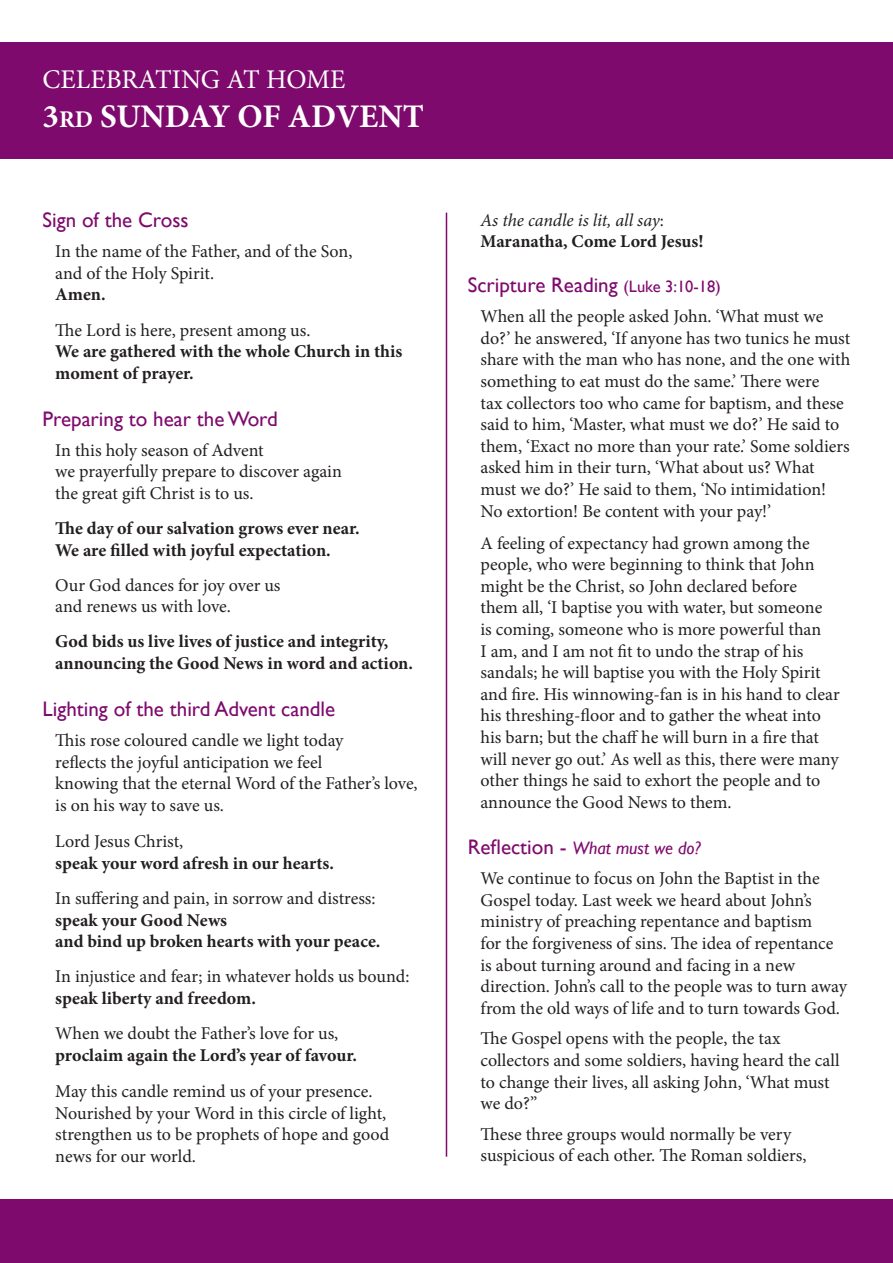
<style>
.page{position:relative;width:893px;height:1263px;background:#fff}
.page>*{position:absolute;margin:0;border:0;box-sizing:border-box;transform-origin:0 0}
.Reverse_Subhead{font:700 33px "Minion Pro";color:#fff}
.Reverse_Heading{font:27px "Minion Pro";color:#fff}
.Small_Heads{font:21px "Gill Sans";color:#7e0a6d}
.Indented_basic{font:18px/21.6px "Minion Pro";letter-spacing:-.005em;color:#231f20}
.Indented_basic-2{font:700 18px/21.6px "Minion Pro";color:#231f20}
.Indented_basic-3{font:italic 18px "Minion Pro";letter-spacing:-.005em;color:#231f20}
.Small_Heads-2{font:italic 18px "Gill Sans";color:#7e0a6d}
.s1{font-size:24px}
.s2{font-style:normal}
.s3{font-size:16.5px}
.s4{font-style:normal;font-size:21px}
</style>
<div class="page">
<div style="left:0;top:43px;width:893px;height:116px;background:#7e0a6d"></div>
<hr style="left:446px;top:213px;width:1px;height:944px;background:#7e0a6d">
<div style="left:0;top:1199px;width:893px;height:64px;background:#7e0a6d"></div>
<p class="Reverse_Heading" style="left:43px;top:61px;width:305px">CELEBRATING AT HOME</p>
<p class="Reverse_Subhead" style="left:43px;top:93px;width:383px">3<span class="s1">RD</span> SUNDAY OF ADVENT</p>
<p class="Small_Heads" style="left:43px;top:208px;width:148px">Sign of the Cross</p>
<p class="Indented_basic" style="left:55px;top:241px;width:299px">In the name of the Father, and of the Son,</p>
<p class="Indented_basic" style="left:55px;top:262px;width:160px">and of the Holy Spirit.</p>
<p class="Indented_basic-2" style="left:55px;top:284px;width:52px">Amen.</p>
<p class="Indented_basic" style="left:55px;top:319px;width:257px">The Lord is here, present among us.</p>
<p class="Indented_basic-2" style="left:55px;top:340px;width:349px">We are gathered with the whole Church in this moment of prayer.</p>
<p class="Small_Heads" style="left:43px;top:406px;width:237px">Preparing to hear the Word</p>
<p class="Indented_basic" style="left:55px;top:439px;width:210px">In this holy season of Advent</p>
<p class="Indented_basic" style="left:55px;top:461px;width:288px">we prayerfully prepare to discover again</p>
<p class="Indented_basic" style="left:55px;top:482px;width:200px">the great gift Christ is to us.</p>
<p class="Indented_basic-2" style="left:55px;top:517px;width:306px">The day of our salvation grows ever near.</p>
<p class="Indented_basic-2" style="left:55px;top:539px;width:277px">We are filled with joyful expectation.</p>
<p class="Indented_basic" style="left:55px;top:574px;width:227px">Our God dances for joy over us</p>
<p class="Indented_basic" style="left:55px;top:596px;width:177px">and renews us with love.</p>
<p class="Indented_basic-2" style="left:55px;top:631px;width:334px">God bids us live lives of justice and integrity,</p>
<p class="Indented_basic-2" style="left:55px;top:652px;width:359px">announcing the Good News in word and action.</p>
<p class="Small_Heads" style="left:43px;top:696px;width:294px">Lighting of the third Advent candle</p>
<p class="Indented_basic" style="left:55px;top:729px;width:290px">This rose coloured candle we light today</p>
<p class="Indented_basic" style="left:55px;top:751px;width:269px">reflects the joyful anticipation we feel</p>
<p class="Indented_basic" style="left:55px;top:773px;width:364px">knowing that the eternal Word of the Father’s love,</p>
<p class="Indented_basic" style="left:55px;top:794px;width:170px">is on his way to save us.</p>
<p class="Indented_basic" style="left:55px;top:831px;width:130px">Lord Jesus Christ,</p>
<p class="Indented_basic-2" style="left:55px;top:852px;width:280px">speak your word afresh in our hearts.</p>
<p class="Indented_basic" style="left:55px;top:887px;width:322px">In suffering and pain, in sorrow and distress:</p>
<p class="Indented_basic-2" style="left:55px;top:909px;width:173px">speak your Good News</p>
<p class="Indented_basic-2" style="left:55px;top:930px;width:327px">and bind up broken hearts with your peace.</p>
<p class="Indented_basic" style="left:55px;top:966px;width:356px">In injustice and fear; in whatever holds us bound:</p>
<p class="Indented_basic-2" style="left:55px;top:987px;width:202px">speak liberty and freedom.</p>
<p class="Indented_basic" style="left:55px;top:1022px;width:285px">When we doubt the Father’s love for us,</p>
<p class="Indented_basic-2" style="left:55px;top:1044px;width:303px">proclaim again the Lord’s year of favour.</p>
<p class="Indented_basic" style="left:55px;top:1081px;width:319px">May this candle remind us of your presence.</p>
<p class="Indented_basic" style="left:55px;top:1102px;width:333px">Nourished by your Word in this circle of light,</p>
<p class="Indented_basic" style="left:55px;top:1124px;width:336px">strengthen us to be prophets of hope and good news for our world.</p>
<p class="Indented_basic-3" style="left:480px;top:208px;width:185px">As the candle is lit, all say<span class="s2">:</span></p>
<p class="Indented_basic-2" style="left:480px;top:231px;width:225px">Maranatha, Come Lord Jesus!</p>
<p class="Small_Heads" style="left:468px;top:273px;width:254px">Scripture Reading <span class="s3">(Luke 3:10-18)</span></p>
<p class="Indented_basic" style="left:480px;top:306px;width:371px">When all the people asked John. ‘What must we do?’ he answered, ‘If anyone has two tunics he must share with the man who has none, and the one with something to eat must do the same.’ There were<br>tax collectors too who came for baptism, and these said to him, ‘Master, what must we do?’ He said to them, ‘Exact no more than your rate.’ Some soldiers asked him in their turn, ‘What about us? What must we do?’ He said to them, ‘No intimidation!<br>No extortion! Be content with your pay!’</p>
<p class="Indented_basic" style="left:480px;top:532px;width:361px">A feeling of expectancy had grown among the people, who were beginning to think that John might be the Christ, so John declared before<br>them all, ‘I baptise you with water, but someone<br>is coming, someone who is more powerful than<br>I am, and I am not fit to undo the strap of his sandals; he will baptise you with the Holy Spirit and fire. His winnowing-fan is in his hand to clear his threshing-floor and to gather the wheat into his barn; but the chaff he will burn in a fire that will never go out.’ As well as this, there were many other things he said to exhort the people and to announce the Good News to them.</p>
<p class="Small_Heads-2" style="left:468px;top:837px;width:235px"><span class="s4">Reflection -</span> What must we do?</p>
<p class="Indented_basic" style="left:480px;top:868px;width:368px">We continue to focus on John the Baptist in the Gospel today. Last week we heard about John’s ministry of preaching repentance and baptism<br>for the forgiveness of sins. The idea of repentance is about turning around and facing in a new direction. John’s call to the people was to turn away from the old ways of life and to turn towards God.</p>
<p class="Indented_basic" style="left:480px;top:1028px;width:361px">The Gospel opens with the people, the tax collectors and some soldiers, having heard the call to change their lives, all asking John, ‘What must we do?”</p>
<p class="Indented_basic" style="left:480px;top:1123px;width:328px">These three groups would normally be very suspicious of each other. The Roman soldiers,</p>
</div>
